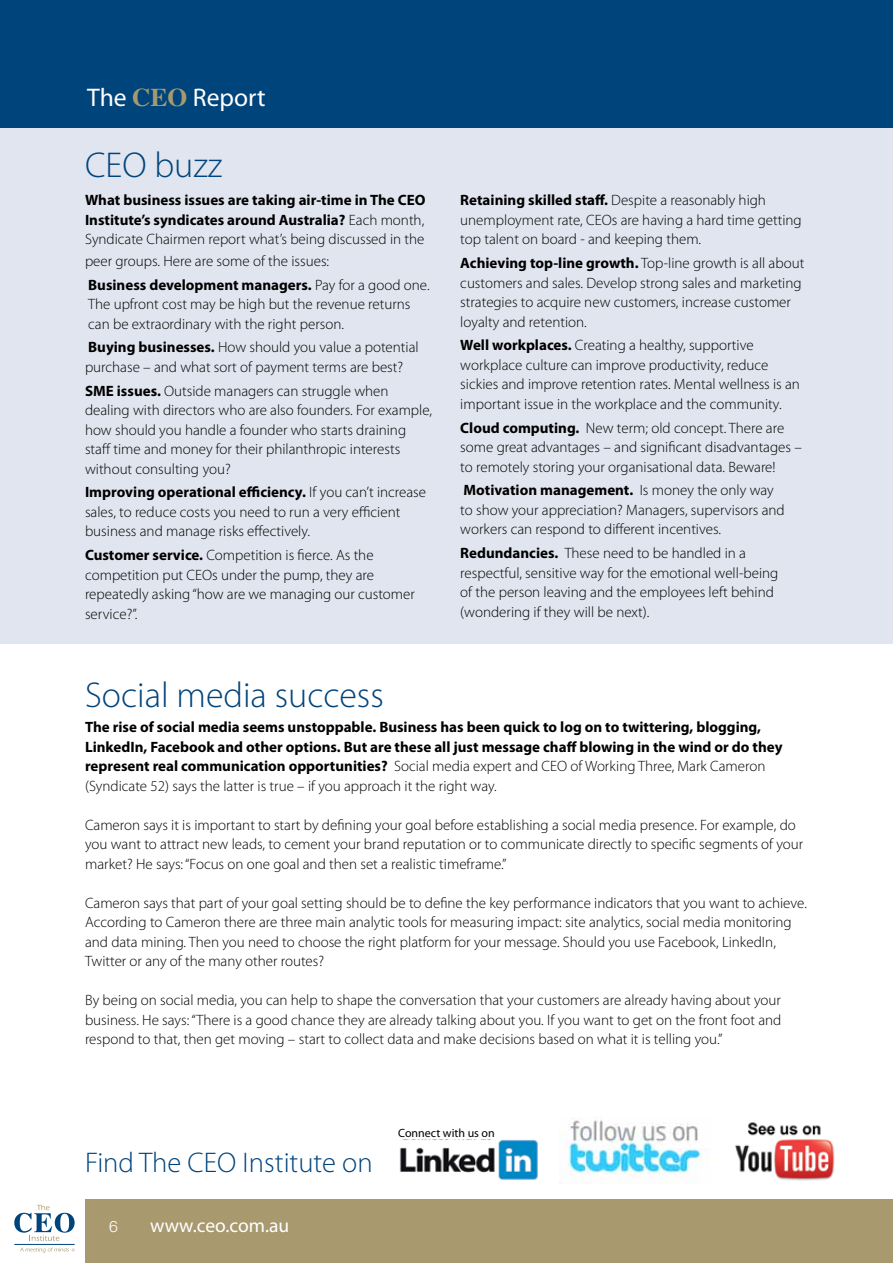
<style>
.page{position:relative;width:893px;height:1263px;background:#fff}
.page>*{position:absolute;margin:0;border:0;box-sizing:border-box;transform-origin:0 0}
.t1{font:300 36px "Myriad Pro";color:#00447c}
.t2{font:300 28.5px "Myriad Pro";color:#00447c}
.t3{font:25.5px "Myriad Pro";color:#fff}
.t4{font:19.5px "Myriad Pro";color:#fff}
.t5{font:300 15.75px "Helvetica Neue";color:#fff}
.t6{font:300 15px/19.5px "Myriad Pro";color:#000}
.t7{font:700 15px/19.5px "Myriad Pro";color:#000}
.t8{font:12px "Myriad Pro";color:#000}
.s1{font-family:"Times";font-weight:700;color:#a8996e}
.s2{font-weight:300}
.s3{font-weight:700}
</style>
<div class="page">
<div style="left:0;top:125px;width:893px;height:519px;background:#e1e5ef"></div>
<div style="left:0;top:0;width:893px;height:128px;background:#00447c"></div>
<div style="left:85px;top:1199px;width:808px;height:64px;background:#a8996e"></div>
<hr style="left:892px;top:0;width:1px;height:128px;background:#a8996e">
<svg style="left:14px;top:1205px;width:61px;height:36px"></svg>
<hr style="left:14px;top:1244px;width:61px;height:1px;background:#00447c">
<svg style="left:20px;top:1247px;width:55px;height:6px"></svg>
<img style="left:559px;top:1120px;width:147px;height:63px">
<img style="left:735px;top:1122px;width:100px;height:59px">
<img style="left:399px;top:1139px;width:139px;height:41px">
<h3 class="t3" style="left:87px;top:83px;width:180px">The <span class="s1">CEO</span> Report</h3>
<h1 class="t1" style="left:85px;top:145px;width:139px">CEO buzz</h1>
<p class="t7" style="left:85px;top:191px;width:342px;text-align:justify">What business issues are taking air-time in The CEO Institute’s syndicates around Australia? <span class="s2">Each month, Syndicate Chairmen report what’s being discussed in the</span></p>
<p class="t6" style="left:85px;top:249px;width:346px;line-height:23.7px">peer groups. Here are some of the issues:<br><span class="s3">Business development managers.</span> Pay for a good one.</p>
<p class="t6" style="left:88px;top:294px;width:324px">The upfront cost may be high but the revenue returns can be extraordinary with the right person.</p>
<p class="t6" style="left:85px;top:338px;width:335px"><span class="s3">Buying businesses.</span> How should you value a potential purchase – and what sort of payment terms are best?</p>
<p class="t6" style="left:85px;top:381px;width:349px"><span class="s3">SME issues.</span> Outside managers can struggle when dealing with directors who are also founders. For example, how should you handle a founder who starts draining staff time and money for their philanthropic interests without consulting you?</p>
<p class="t6" style="left:85px;top:483px;width:343px"><span class="s3">Improving operational efficiency.</span> If you can’t increase sales, to reduce costs you need to run a very efficient business and manage risks effectively.</p>
<p class="t6" style="left:85px;top:545px;width:331px"><span class="s3">Customer service.</span> Competition is fierce. As the competition put CEOs under the pump, they are repeatedly asking “how are we managing our customer service?”.</p>
<p class="t6" style="left:460px;top:191px;width:343px"><span class="s3">Retaining skilled staff.</span> Despite a reasonably high unemployment rate, CEOs are having a hard time getting top talent on board - and keeping them.</p>
<p class="t6" style="left:460px;top:254px;width:345px"><span class="s3">Achieving top-line growth.</span> Top-line growth is all about customers and sales. Develop strong sales and marketing strategies to acquire new customers, increase customer loyalty and retention.</p>
<p class="t6" style="left:460px;top:336px;width:341px"><span class="s3">Well workplaces.</span> Creating a healthy, supportive workplace culture can improve productivity, reduce sickies and improve retention rates. Mental wellness is an important issue in the workplace and the community.</p>
<p class="t6" style="left:460px;top:418px;width:343px"><span class="s3">Cloud computing.</span> New term; old concept. There are some great advantages – and significant disadvantages – to remotely storing your organisational data. Beware!</p>
<p class="t6" style="left:460px;top:481px;width:326px"><span class="s3">Motivation management.</span> Is money the only way to show your appreciation? Managers, supervisors and workers can respond to different incentives.</p>
<p class="t6" style="left:460px;top:544px;width:320px"><span class="s3">Redundancies.</span> These need to be handled in a respectful, sensitive way for the emotional well-being of the person leaving and the employees left behind (wondering if they will be next).</p>
<h1 class="t1" style="left:85px;top:676px;width:300px">Social media success</h1>
<p class="t7" style="left:85px;top:717px;width:699px">The rise of social media seems unstoppable. Business has been quick to log on to twittering, blogging, LinkedIn, Facebook and other options. But are these all just message chaff blowing in the wind or do they represent real communication opportunities? <span class="s2">Social media expert and CEO of Working Three, Mark Cameron (Syndicate 52) says the latter is true – if you approach it the right way.</span></p>
<p class="t6" style="left:85px;top:815px;width:720px">Cameron says it is important to start by defining your goal before establishing a social media presence. For example, do you want to attract new leads, to cement your brand reputation or to communicate directly to specific segments of your market? He says: “Focus on one goal and then set a realistic timeframe.”</p>
<p class="t6" style="left:85px;top:893px;width:723px">Cameron says that part of your goal setting should be to define the key performance indicators that you want to achieve.<br>According to Cameron there are three main analytic tools for measuring impact: site analytics, social media monitoring and data mining. Then you need to choose the right platform for your message. Should you use Facebook, LinkedIn, Twitter or any of the many other routes?</p>
<p class="t6" style="left:85px;top:990px;width:698px;text-align:justify">By being on social media, you can help to shape the conversation that your customers are already having about your business. He says: “There is a good chance they are already talking about you. If you want to get on the front foot and respond to that, then get moving – start to collect data and make decisions based on what it is telling you.”</p>
<h2 class="t2" style="left:85px;top:1146px;width:289px">Find The CEO Institute on</h2>
<p class="t5" style="left:109px;top:1217px;width:10px">6</p>
<h3 class="t4" style="left:150px;top:1215px;width:141px">www.ceo.com.au</h3>
<p class="t8" style="left:398px;top:1127px;width:98px">Connect with us on</p>
</div>
